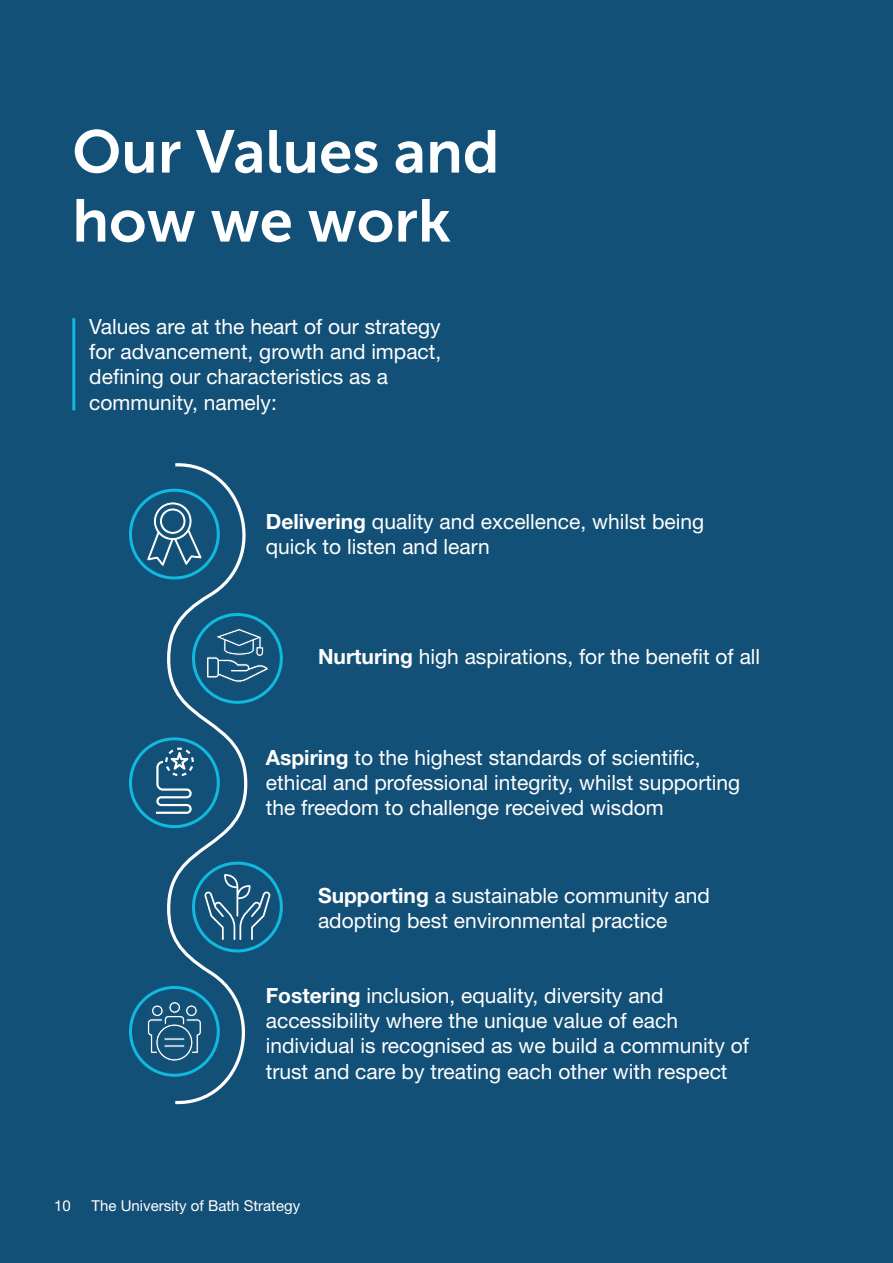
<style>
.page{position:relative;width:893px;height:1263px;background:#135077}
.page>*{position:absolute;margin:0;border:0;box-sizing:border-box;transform-origin:0 0}
.t1{font:60px/69px "Museo Sans 700";color:#fff}
.t2{font:21px/25.2px "Helvetica Neue LT Std";color:#fff}
.t3{font:15px "Helvetica Neue LT Std";color:#fff}
.s1{font-weight:700}
</style>
<div class="page">
<hr style="left:72px;top:318px;width:3px;height:92px;background:#11b9de">
<svg style="left:156px;top:757px;width:12px;height:57px"></svg>
<svg style="left:147px;top:1005px;width:21px;height:55px"></svg>
<div style="left:164px;top:1038px;width:21px;height:2px;border:1px solid #135077"></div>
<div style="left:164px;top:1045px;width:21px;height:2px;border:1px solid #135077"></div>
<svg style="left:146px;top:501px;width:22px;height:66px"></svg>
<svg style="left:168px;top:463px;width:108px;height:642px"></svg>
<h1 class="t1" style="left:72px;top:117px;width:429px">Our Values and how we work</h1>
<p class="t2" style="left:89px;top:314px;width:354px">Values are at the heart of our strategy for advancement, growth and impact, defining our characteristics as a community, namely:</p>
<p class="t2" style="left:266px;top:509px;width:440px"><span class="s1">Delivering</span> quality and excellence, whilst being quick to listen and learn</p>
<p class="t2" style="left:318px;top:643px;width:444px"><span class="s1">Nurturing</span> high aspirations, for the benefit of all</p>
<p class="t2" style="left:266px;top:745px;width:476px"><span class="s1">Aspiring</span> to the highest standards of scientific, ethical and professional integrity, whilst supporting the freedom to challenge received wisdom</p>
<p class="t2" style="left:318px;top:883px;width:393px"><span class="s1">Supporting</span> a sustainable community and adopting best environmental practice</p>
<p class="t2" style="left:266px;top:982px;width:485px"><span class="s1">Fostering</span> inclusion, equality, diversity and accessibility where the unique value of each individual is recognised as we build a community of trust and care by treating each other with respect</p>
<p class="t3" style="left:54px;top:1197px;width:18px">10</p>
<p class="t3" style="left:92px;top:1197px;width:210px">The University of Bath Strategy</p>
</div>
